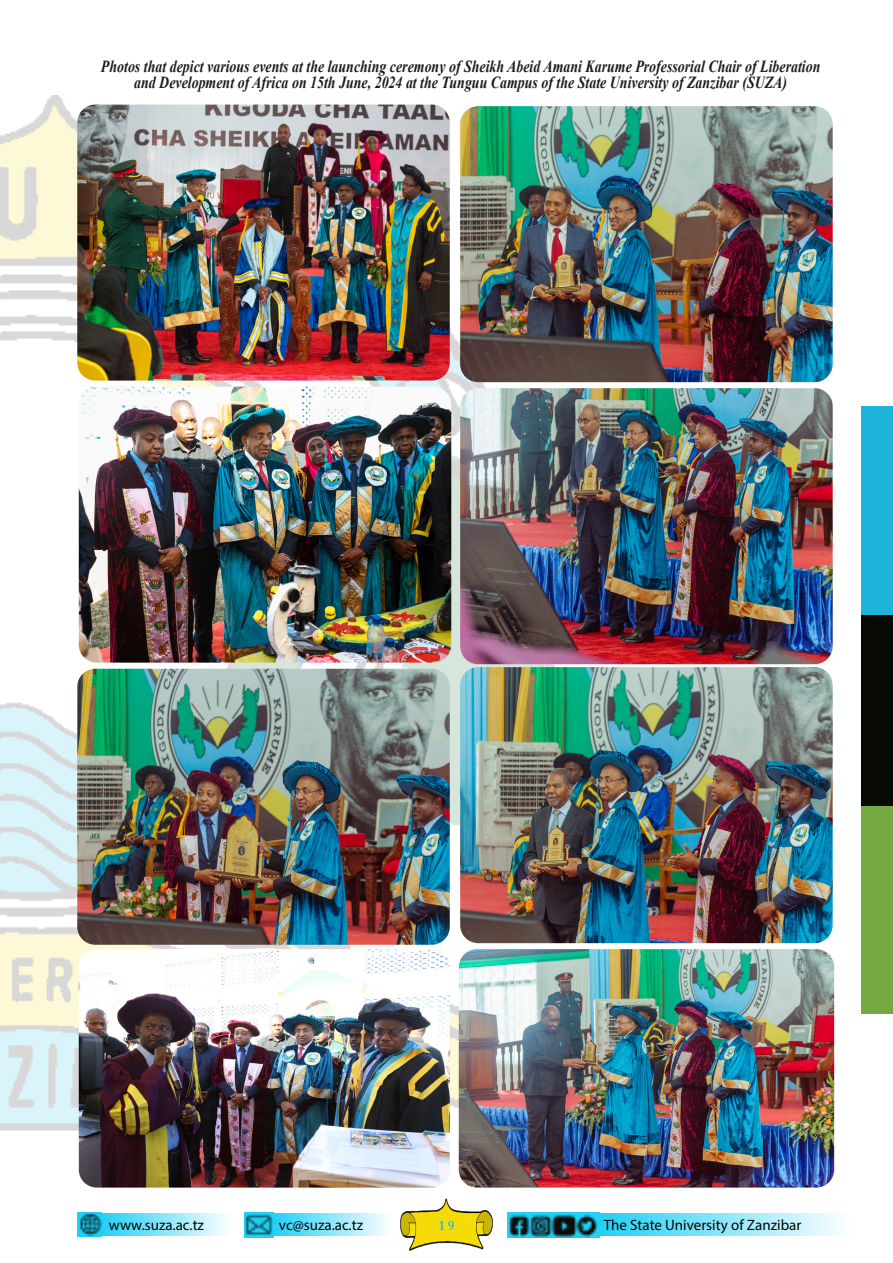
<style>
.page{position:relative;width:893px;height:1263px;background:#fff}
.page>*{position:absolute;margin:0;border:0;box-sizing:border-box;transform-origin:0 0}
.Subtitle{font:italic 700 16.8px/16.2px "Times New Roman";color:#1c1c1c;text-align:center;scale:.82 1}
.t1{font:15px "Myriad Pro";color:#040503}
.t2{font:600 13.5px "Adobe Caslon Pro";color:#15bdee}
</style>
<div class="page">
<img style="left:0;top:96px;width:643px;height:1053px">
<div style="left:599px;top:1213px;width:250px;height:23px;background:linear-gradient(to right,#20d0f4,#fbfefe)"></div>
<div style="left:102px;top:1213px;width:128px;height:23px;background:linear-gradient(to right,#21d0f5,#fafefe)"></div>
<div style="left:273px;top:1213px;width:117px;height:23px;background:linear-gradient(to right,#20d0f4,#fbfefe)"></div>
<img style="left:244px;top:1213px;width:29px;height:24px">
<img style="left:78px;top:1212px;width:24px;height:25px">
<img style="left:508px;top:1213px;width:91px;height:24px">
<img style="left:400px;top:1199px;width:93px;height:52px">
<div style="left:861px;top:805px;width:32px;height:209px;background:#77a942"></div>
<div style="left:861px;top:597px;width:32px;height:208px;background:#070a04"></div>
<div style="left:861px;top:406px;width:32px;height:208px;background:#1eb4d9"></div>
<img style="left:79px;top:387px;width:372px;height:276px">
<img style="left:77px;top:669px;width:373px;height:276px">
<img style="left:460px;top:106px;width:373px;height:276px">
<img style="left:460px;top:388px;width:373px;height:276px">
<img style="left:460px;top:667px;width:373px;height:276px">
<img style="left:77px;top:105px;width:373px;height:276px">
<img style="left:79px;top:949px;width:371px;height:238px">
<img style="left:459px;top:949px;width:375px;height:238px">
<p class="Subtitle" style="left:101px;top:57px;width:879px">Photos that depict various events at the launching ceremony of Sheikh Abeid Amani Karume Professorial Chair of Liberation and Development of Africa on 15th June, 2024 at the Tunguu Campus of the State University of Zanzibar (SUZA)</p>
<p class="t1" style="left:109px;top:1216px;width:97px">www.suza.ac.tz</p>
<p class="t1" style="left:279px;top:1216px;width:86px">vc@suza.ac.tz</p>
<p class="t2" style="left:438px;top:1217px;width:18px">19</p>
<p class="t1" style="left:604px;top:1216px;width:199px">The State University of Zanzibar</p>
</div>
